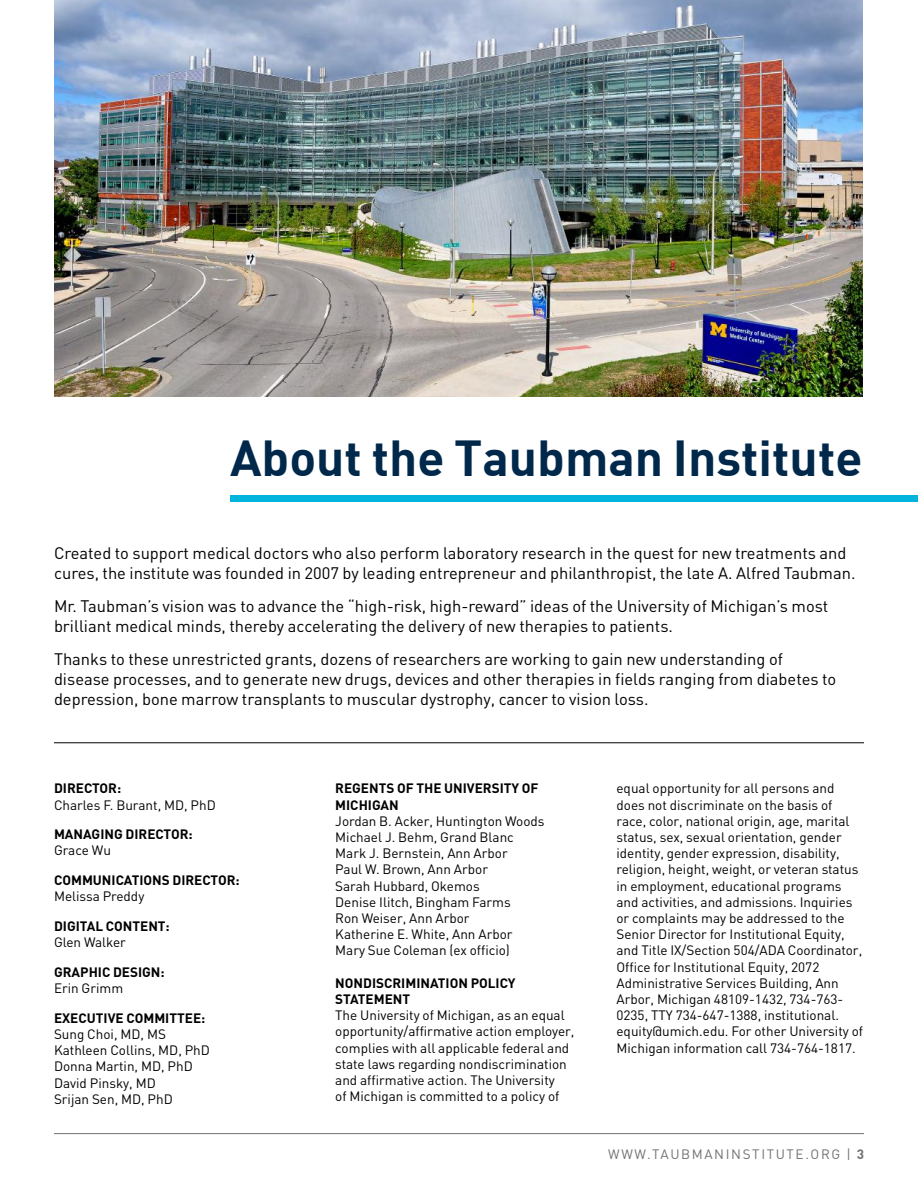
<style>
.page{position:relative;width:918px;height:1188px;background:#fff}
.page>*{position:absolute;margin:0;border:0;box-sizing:border-box;transform-origin:0 0}
.t1{font:49.5px "DIN Bold";color:#00284b}
.t2{font:16.5px/19.8px "DIN";color:#000}
.t3{font:13.5px/16.2px "DIN";color:#000}
.t4{font:700 13.5px/16.2px "DIN";color:#000}
.t5{font:13.5px "DIN";letter-spacing:.12em;color:#707275}
.s1{font-weight:700}
</style>
<div class="page">
<img style="left:54px;top:0;width:809px;height:397px">
<div style="left:230px;top:495px;width:688px;height:7px;background:#01b4dd"></div>
<hr style="left:54px;top:742px;width:810px;height:1px;background:#000">
<hr style="left:54px;top:1133px;width:810px;height:1px;background:#707275">
<h1 class="t1" style="left:230px;top:426px;width:634px">About the Taubman Institute</h1>
<p class="t2" style="left:54px;top:543px;width:803px">Created to support medical doctors who also perform laboratory research in the quest for new treatments and cures, the institute was founded in 2007 by leading entrepreneur and philanthropist, the late A. Alfred Taubman.</p>
<p class="t2" style="left:54px;top:596px;width:776px">Mr. Taubman’s vision was to advance the “high-risk, high-reward” ideas of the University of Michigan’s most brilliant medical minds, thereby accelerating the delivery of new therapies to patients.</p>
<p class="t2" style="left:54px;top:649px;width:784px">Thanks to these unrestricted grants, dozens of researchers are working to gain new understanding of disease processes, and to generate new drugs, devices and other therapies in fields ranging from diabetes to depression, bone marrow transplants to muscular dystrophy, cancer to vision loss.</p>
<p class="t4" style="left:54px;top:780px;width:69px">DIRECTOR:</p>
<p class="t3" style="left:54px;top:796px;width:163px">Charles F. Burant, MD, PhD</p>
<p class="t4" style="left:54px;top:826px;width:140px">MANAGING DIRECTOR:</p>
<p class="t3" style="left:54px;top:842px;width:58px">Grace Wu</p>
<p class="t4" style="left:54px;top:872px;width:187px">COMMUNICATIONS DIRECTOR:</p>
<p class="t3" style="left:54px;top:888px;width:92px">Melissa Preddy</p>
<p class="t4" style="left:54px;top:917px;width:117px">DIGITAL CONTENT:</p>
<p class="t3" style="left:54px;top:934px;width:73px">Glen Walker</p>
<p class="t4" style="left:54px;top:963px;width:112px">GRAPHIC DESIGN:</p>
<p class="t3" style="left:54px;top:980px;width:71px">Erin Grimm</p>
<p class="t4" style="left:54px;top:1009px;width:153px">EXECUTIVE COMMITTEE:</p>
<p class="t3" style="left:54px;top:1026px;width:157px">Sung Choi, MD, MS<br>Kathleen Collins, MD, PhD<br>Donna Martin, MD, PhD<br>David Pinsky, MD<br>Srijan Sen, MD, PhD</p>
<p class="t4" style="left:335px;top:780px;width:205px">REGENTS OF THE UNIVERSITY OF<br>MICHIGAN</p>
<p class="t3" style="left:335px;top:813px;width:211px">Jordan B. Acker, Huntington Woods<br>Michael J. Behm, Grand Blanc<br>Mark J. Bernstein, Ann Arbor<br>Paul W. Brown, Ann Arbor<br>Sarah Hubbard, Okemos<br>Denise Ilitch, Bingham Farms<br>Ron Weiser, Ann Arbor<br>Katherine E. White, Ann Arbor<br>Mary Sue Coleman (ex officio)</p>
<p class="t4" style="left:335px;top:974px;width:182px">NONDISCRIMINATION POLICY<br>STATEMENT</p>
<p class="t3" style="left:335px;top:1007px;width:241px">The University of Michigan, as an equal opportunity/affirmative action employer, complies with all applicable federal and state laws regarding nondiscrimination and affirmative action. The University<br>of Michigan is committed to a policy of</p>
<p class="t3" style="left:616px;top:780px;width:248px">equal opportunity for all persons and does not discriminate on the basis of race, color, national origin, age, marital status, sex, sexual orientation, gender identity, gender expression, disability, religion, height, weight, or veteran status in employment, educational programs and activities, and admissions. Inquiries or complaints may be addressed to the Senior Director for Institutional Equity, and Title IX/Section 504/ADA Coordinator, Office for Institutional Equity, 2072<br>Administrative Services Building, Ann Arbor, Michigan 48109-1432, 734-763- 0235, TTY 734-647-1388, institutional. equity@umich.edu. For other University of Michigan information call 734-764-1817.</p>
<p class="t5" style="left:608px;top:1146px;width:257px">WWW.TAUBMANINSTITUTE.ORG | <span class="s1">3</span></p>
</div>
